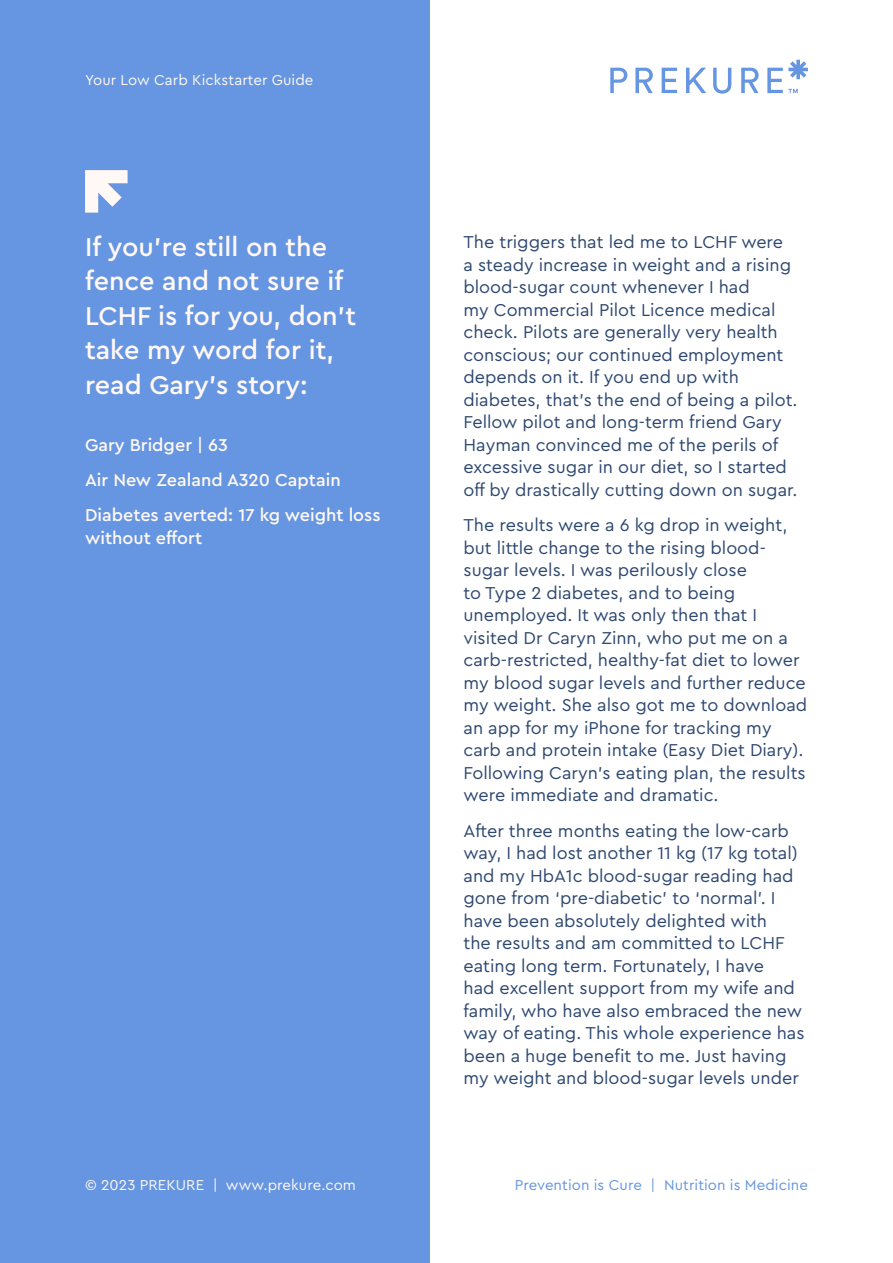
<style>
.page{position:relative;width:893px;height:1263px;background:#fff}
.page>*{position:absolute;margin:0;border:0;box-sizing:border-box;transform-origin:0 0}
.t1{font:500 27px/34.5px "Cera Pro";color:#fff8f5}
.t2{font:18px/22.5px "Cera Pro";color:#2e4870}
.t3{font:500 18px/35.2px "Cera Pro";color:#fff8f5}
.t4{font:15px "Cera Pro";letter-spacing:.005em;color:#fff8f5}
.t5{font:15px "Cera Pro";letter-spacing:.005em;color:#6696e1}
</style>
<div class="page">
<div style="left:0;top:0;width:429px;height:1263px;background:#6696e1"></div>
<svg style="left:610px;top:68px;width:17px;height:25px"></svg>
<svg style="left:662px;top:68px;width:15px;height:25px"></svg>
<svg style="left:686px;top:68px;width:20px;height:25px"></svg>
<svg style="left:713px;top:68px;width:18px;height:26px"></svg>
<svg style="left:741px;top:68px;width:18px;height:25px"></svg>
<svg style="left:635px;top:68px;width:18px;height:25px"></svg>
<svg style="left:767px;top:60px;width:41px;height:33px"></svg>
<svg style="left:85px;top:170px;width:43px;height:43px"></svg>
<p class="t4" style="left:85px;top:70px;width:230px">Your Low Carb Kickstarter Guide</p>
<h1 class="t1" style="left:85px;top:228px;width:273px">If you’re still on the fence and not sure if<br>LCHF is for you, don’t take my word for it, read Gary’s story:</h1>
<p class="t3" style="left:85px;top:426px;width:297px">Gary Bridger | 63<br>Air New Zealand A320 Captain<br>Diabetes averted: 17 kg weight loss</p>
<p class="t3" style="left:85px;top:519px;width:119px">without effort</p>
<p class="t2" style="left:463px;top:230px;width:336px">The triggers that led me to LCHF were<br>a steady increase in weight and a rising blood-sugar count whenever I had<br>my Commercial Pilot Licence medical check. Pilots are generally very health conscious; our continued employment depends on it. If you end up with diabetes, that’s the end of being a pilot.<br>Fellow pilot and long-term friend Gary Hayman convinced me of the perils of excessive sugar in our diet, so I started off by drastically cutting down on sugar.</p>
<p class="t2" style="left:463px;top:513px;width:345px">The results were a 6 kg drop in weight, but little change to the rising blood&shy;sugar levels. I was perilously close<br>to Type 2 diabetes, and to being unemployed. It was only then that I visited Dr Caryn Zinn, who put me on a carb-restricted, healthy-fat diet to lower my blood sugar levels and further reduce my weight. She also got me to download an app for my iPhone for tracking my carb and protein intake (Easy Diet Diary).<br>Following Caryn’s eating plan, the results were immediate and dramatic.</p>
<p class="t2" style="left:463px;top:818px;width:343px">After three months eating the low-carb way, I had lost another 11 kg (17 kg total) and my HbA1c blood-sugar reading had gone from ‘pre-diabetic’ to ‘normal’. I have been absolutely delighted with<br>the results and am committed to LCHF eating long term. Fortunately, I have<br>had excellent support from my wife and family, who have also embraced the new way of eating. This whole experience has been a huge benefit to me. Just having my weight and blood-sugar levels under</p>
<p class="t4" style="left:85px;top:1175px;width:272px">© 2023 PREKURE | www.prekure.com</p>
<p class="t5" style="left:515px;top:1175px;width:295px">Prevention is Cure | Nutrition is Medicine</p>
</div>
